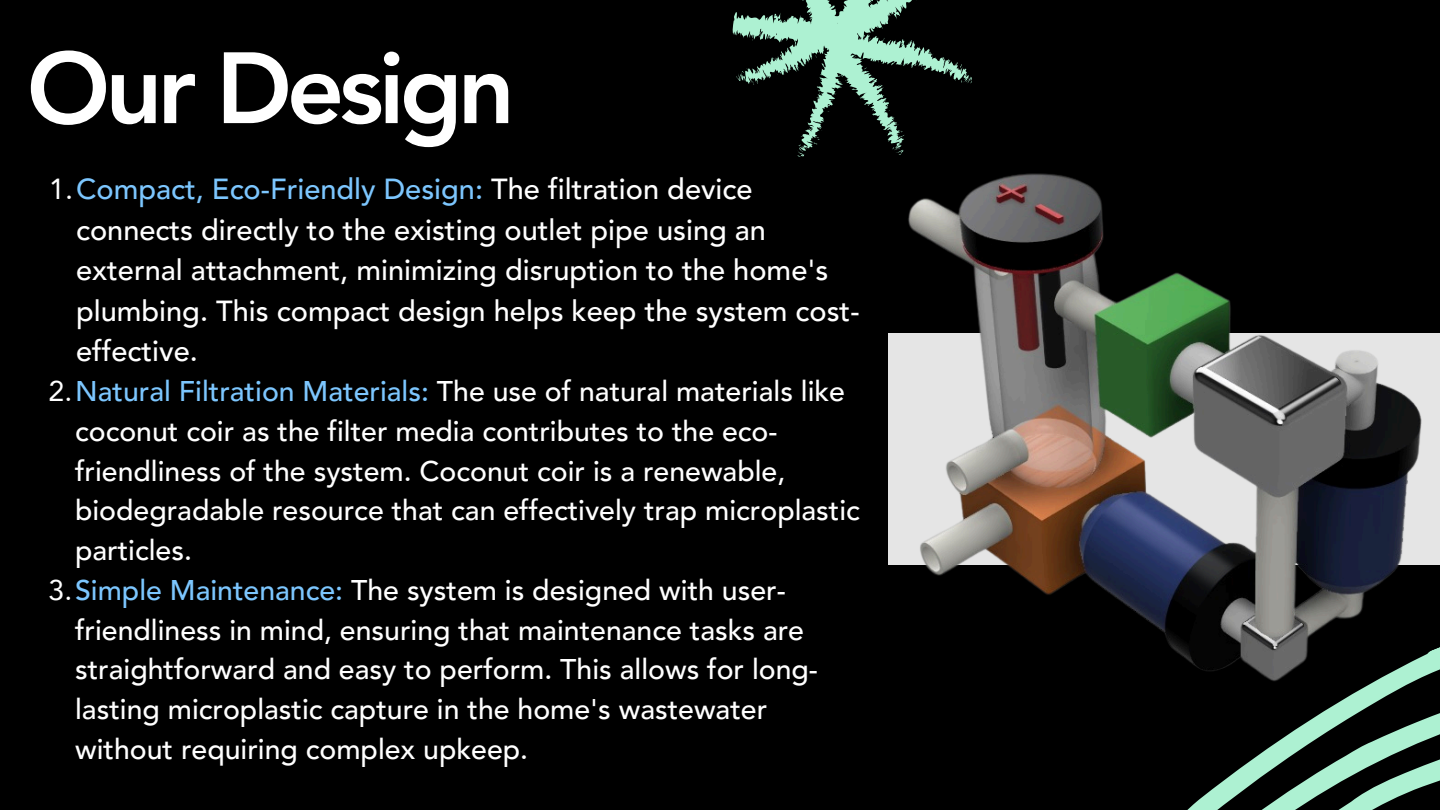
<style>
.page{position:relative;width:1440px;height:810px;background:#000}
.page>*{position:absolute;margin:0;border:0;box-sizing:border-box;transform-origin:0 0}
.t1{font:800 100px "Avenir LT Pro";letter-spacing:-.05em;color:#fff}
.t2{font:500 29px/40.5px "Avenir LT Pro";color:#fff}
.t3{font:500 28.4px/39.8px "Avenir LT Pro";color:#fff}
.s1{font-weight:400}
.s2{color:#7cc6fe}
</style>
<div class="page">
<svg style="left:1187px;top:647px;width:253px;height:163px"></svg>
<div style="left:888px;top:333px;width:552px;height:232px;background:#e5e5e5"></div>
<img style="left:908px;top:173px;width:523px;height:518px">
<svg style="left:732px;top:0;width:240px;height:157px"></svg>
<p class="t1" style="left:27px;top:48px;width:490px">Our Design</p>
<h1 class="t2" style="left:76px;top:172px;width:785px;text-indent:-27px"><span class="s1">1.</span><span class="s2">Compact, Eco-Friendly Design:</span> The filtration device connects directly to the existing outlet pipe using an external attachment, minimizing disruption to the home's plumbing. This compact design helps keep the system cost&shy;effective.</h1>
<p class="t3" style="left:75px;top:374px;width:786px;text-indent:-27px"><span class="s1">2.</span><span class="s2">Natural Filtration Materials:</span> The use of natural materials like coconut coir as the filter media contributes to the eco&shy;friendliness of the system. Coconut coir is a renewable, biodegradable resource that can effectively trap microplastic particles.</p>
<p class="t3" style="left:75px;top:573px;width:744px;text-indent:-27px"><span class="s1">3.</span><span class="s2">Simple Maintenance:</span> The system is designed with user&shy;friendliness in mind, ensuring that maintenance tasks are straightforward and easy to perform. This allows for long&shy;lasting microplastic capture in the home's wastewater without requiring complex upkeep.</p>
</div>
